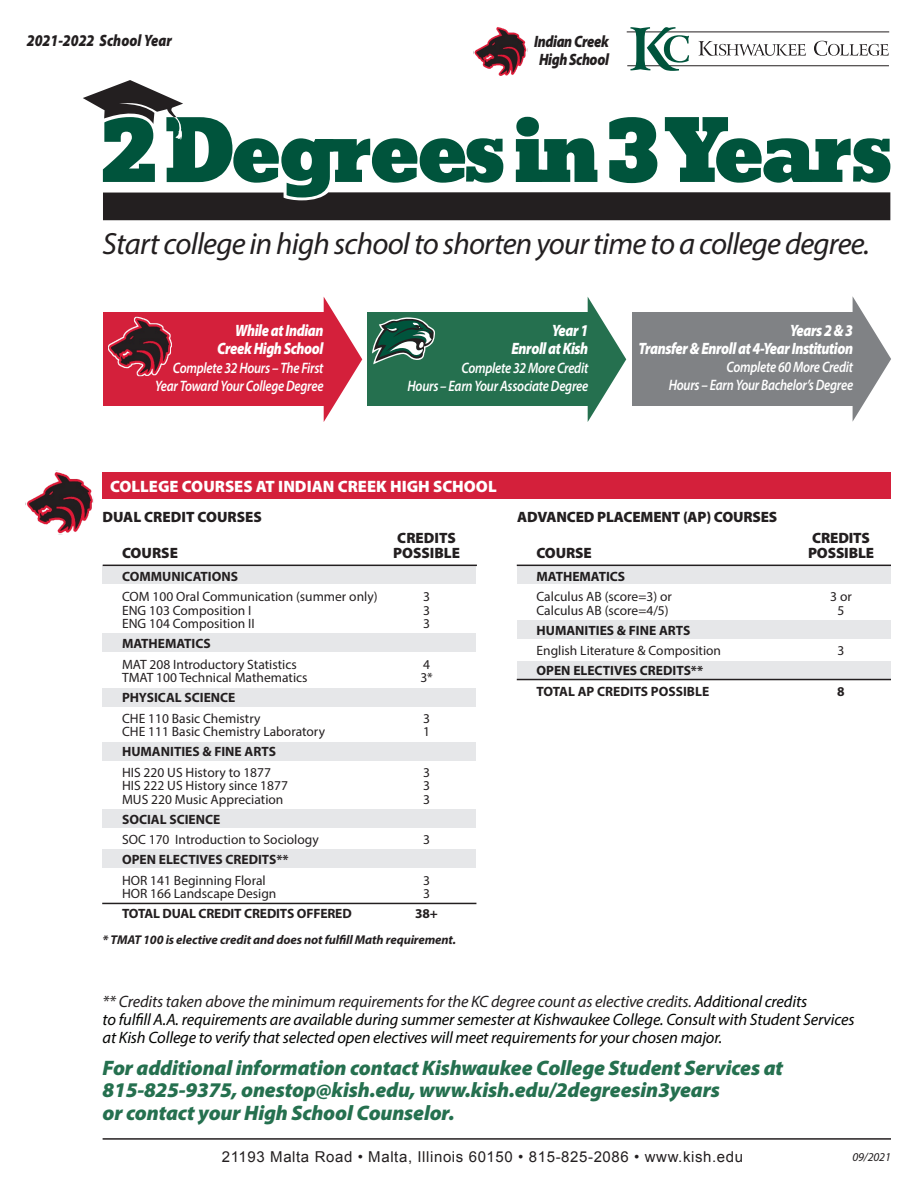
<style>
.page{position:relative;width:918px;height:1188px;background:#fff}
.page>*{position:absolute;margin:0;border:0;box-sizing:border-box;transform-origin:0 0}
.t1{font:italic 30.75px "Myriad Pro";letter-spacing:-.025em;color:#231f20}
.t2{font:italic 900 21px/22.5px "Myriad Pro";letter-spacing:-.01em;color:#25704f}
.t3{font:italic 16.5px/18px "Myriad Pro";letter-spacing:-.01em;color:#040503}
.t4{font:italic 900 16.5px/18px "Myriad Pro";letter-spacing:-.03em;color:#fff;text-align:right;scale:.85 1}
.t5{font:900 16.5px "Myriad Pro";color:#fff}
.t6{font:italic 900 16.5px/18px "Myriad Pro";letter-spacing:-.025em;color:#231f20;scale:.85 1}
.t7{font:italic 900 16.5px "Myriad Pro";color:#231f20;scale:.85 1}
.t8{font:italic 600 15.15px/18.1px "Myriad Pro";letter-spacing:-.02em;color:#fff;text-align:right;scale:.85 1}
.t9{font:900 15px "Myriad Pro";letter-spacing:-.01em;color:#231f20}
.t10{font:15px "Arial";letter-spacing:.04em;color:#231f20}
.t11{font:13.5px "Myriad Pro";color:#231f20}
.t12{font:700 13.5px "Myriad Pro";color:#231f20}
.t13{font:italic 700 12.75px "Myriad Pro";letter-spacing:-.01em;color:#231f20}
.t14{font:italic 12px "Myriad Pro";letter-spacing:-.01em;color:#231f20}
.s1{color:#231f20}
</style>
<div class="page">
<img style="left:25px;top:470px;width:69px;height:65px">
<hr style="left:103px;top:1138px;width:788px;height:2px;background:#231f20">
<div style="left:103px;top:472px;width:788px;height:27px;background:#d4203b"></div>
<div style="left:103px;top:566px;width:373px;height:18px;background:#e6e7e9"></div>
<div style="left:517px;top:566px;width:374px;height:18px;background:#e6e7e9"></div>
<div style="left:517px;top:621px;width:374px;height:18px;background:#e6e7e9"></div>
<div style="left:517px;top:661px;width:374px;height:19px;background:#e6e7e9"></div>
<div style="left:103px;top:634px;width:373px;height:18px;background:#e6e7e9"></div>
<div style="left:103px;top:689px;width:373px;height:18px;background:#e6e7e9"></div>
<div style="left:103px;top:743px;width:373px;height:18px;background:#e6e7e9"></div>
<div style="left:103px;top:809px;width:373px;height:18px;background:#e6e7e9"></div>
<hr style="left:517px;top:565px;width:374px;height:1px;background:#231f20">
<hr style="left:517px;top:679px;width:374px;height:1px;background:#231f20">
<hr style="left:103px;top:565px;width:374px;height:1px;background:#231f20">
<svg style="left:83px;top:80px;width:807px;height:140px"></svg>
<div style="left:103px;top:312px;width:222px;height:94px;background:#d4203b"></div>
<div style="left:367px;top:312px;width:222px;height:94px;background:#25704f"></div>
<svg style="left:324px;top:297px;width:38px;height:125px"></svg>
<svg style="left:588px;top:297px;width:38px;height:125px"></svg>
<img style="left:108px;top:316px;width:64px;height:61px">
<svg style="left:372px;top:317px;width:63px;height:47px"></svg>
<div style="left:632px;top:312px;width:222px;height:94px;background:#808285"></div>
<svg style="left:853px;top:297px;width:38px;height:124px"></svg>
<img style="left:473px;top:27px;width:55px;height:49px">
<hr style="left:627px;top:31px;width:262px;height:1px;background:#231f20">
<hr style="left:627px;top:65px;width:262px;height:1px;background:#231f20">
<svg style="left:699px;top:41px;width:107px;height:15px"></svg>
<svg style="left:814px;top:41px;width:75px;height:15px"></svg>
<svg style="left:630px;top:27px;width:59px;height:44px"></svg>
<div style="left:103px;top:849px;width:373px;height:19px;background:#e6e7e9"></div>
<hr style="left:102px;top:903px;width:374px;height:1px;background:#231f20">
<p class="t7" style="left:27px;top:30px;width:172px">2021-2022 School Year</p>
<p class="t6" style="left:534px;top:32px;width:89px">Indian Creek<br>High School</p>
<p class="t1" style="left:103px;top:225px;width:769px">Start college in high school to shorten your time to a college degree.</p>
<p class="t4" style="left:217px;top:321px;width:127px">While at Indian<br>Creek High School</p>
<p class="t8" style="left:155px;top:358px;width:200px">Complete 32 Hours – The First<br>Year Toward Your College Degree</p>
<p class="t4" style="left:512px;top:321px;width:92px">Year 1<br>Enroll at Kish</p>
<p class="t8" style="left:408px;top:358px;width:214px">Complete 32 More Credit<br>Hours – Earn Your Associate Degree</p>
<p class="t5" style="left:110px;top:475px;width:388px">COLLEGE COURSES AT INDIAN CREEK HIGH SCHOOL</p>
<p class="t4" style="left:639px;top:321px;width:254px">Years 2 &amp; 3<br>Transfer &amp; Enroll at 4-Year Institution</p>
<p class="t8" style="left:669px;top:358px;width:218px">Complete 60 More Credit<br>Hours – Earn Your Bachelor’s Degree</p>
<p class="t9" style="left:103px;top:507px;width:161px">DUAL CREDIT COURSES</p>
<p class="t9" style="left:517px;top:507px;width:262px">ADVANCED PLACEMENT (AP) COURSES</p>
<p class="t9" style="left:397px;top:528px;width:60px">CREDITS</p>
<p class="t9" style="left:812px;top:528px;width:59px">CREDITS</p>
<p class="t9" style="left:122px;top:543px;width:57px">COURSE</p>
<p class="t9" style="left:393px;top:543px;width:69px">POSSIBLE</p>
<p class="t12" style="left:122px;top:567px;width:117px">COMMUNICATIONS</p>
<p class="t11" style="left:122px;top:588px;width:257px">COM 100 Oral Communication (summer only)</p>
<p class="t11" style="left:423px;top:588px;width:8px">3</p>
<p class="t11" style="left:122px;top:602px;width:131px">ENG 103 Composition I</p>
<p class="t11" style="left:423px;top:602px;width:8px">3</p>
<p class="t11" style="left:122px;top:615px;width:134px">ENG 104 Composition II</p>
<p class="t11" style="left:423px;top:615px;width:8px">3</p>
<p class="t12" style="left:122px;top:635px;width:90px">MATHEMATICS</p>
<p class="t11" style="left:122px;top:656px;width:176px">MAT 208 Introductory Statistics</p>
<p class="t11" style="left:423px;top:656px;width:8px">4</p>
<p class="t11" style="left:122px;top:669px;width:187px">TMAT 100 Technical Mathematics</p>
<p class="t11" style="left:420px;top:669px;width:14px">3*</p>
<p class="t12" style="left:122px;top:689px;width:115px">PHYSICAL SCIENCE</p>
<p class="t11" style="left:122px;top:710px;width:140px">CHE 110 Basic Chemistry</p>
<p class="t11" style="left:423px;top:710px;width:8px">3</p>
<p class="t11" style="left:122px;top:723px;width:204px">CHE 111 Basic Chemistry Laboratory</p>
<p class="t11" style="left:423px;top:723px;width:8px">1</p>
<p class="t12" style="left:122px;top:743px;width:155px">HUMANITIES &amp; FINE ARTS</p>
<p class="t11" style="left:122px;top:764px;width:151px">HIS 220 US History to 1877</p>
<p class="t11" style="left:423px;top:764px;width:8px">3</p>
<p class="t11" style="left:122px;top:777px;width:167px">HIS 222 US History since 1877</p>
<p class="t11" style="left:423px;top:777px;width:8px">3</p>
<p class="t11" style="left:122px;top:791px;width:163px">MUS 220 Music Appreciation</p>
<p class="t11" style="left:423px;top:791px;width:8px">3</p>
<p class="t12" style="left:122px;top:810px;width:100px">SOCIAL SCIENCE</p>
<p class="t11" style="left:122px;top:831px;width:198px">SOC 170 Introduction to Sociology</p>
<p class="t11" style="left:423px;top:831px;width:8px">3</p>
<p class="t12" style="left:122px;top:851px;width:168px">OPEN ELECTIVES CREDITS**</p>
<p class="t11" style="left:122px;top:872px;width:145px">HOR 141 Beginning Floral</p>
<p class="t11" style="left:423px;top:872px;width:8px">3</p>
<p class="t11" style="left:122px;top:885px;width:156px">HOR 166 Landscape Design</p>
<p class="t11" style="left:423px;top:885px;width:8px">3</p>
<p class="t12" style="left:122px;top:905px;width:231px">TOTAL DUAL CREDIT CREDITS OFFERED</p>
<p class="t12" style="left:415px;top:905px;width:24px">38+</p>
<p class="t13" style="left:103px;top:932px;width:355px">* TMAT 100 is elective credit and does not fulfill Math requirement.</p>
<p class="t9" style="left:537px;top:543px;width:57px">COURSE</p>
<p class="t9" style="left:808px;top:543px;width:67px">POSSIBLE</p>
<p class="t12" style="left:537px;top:567px;width:90px">MATHEMATICS</p>
<p class="t11" style="left:537px;top:588px;width:137px">Calculus AB (score=3) or</p>
<p class="t11" style="left:830px;top:588px;width:23px">3 or</p>
<p class="t11" style="left:537px;top:602px;width:134px">Calculus AB (score=4/5)</p>
<p class="t11" style="left:838px;top:602px;width:8px">5</p>
<p class="t12" style="left:537px;top:621px;width:155px">HUMANITIES &amp; FINE ARTS</p>
<p class="t11" style="left:537px;top:642px;width:186px">English Literature &amp; Composition</p>
<p class="t11" style="left:838px;top:642px;width:8px">3</p>
<p class="t12" style="left:537px;top:662px;width:168px">OPEN ELECTIVES CREDITS**</p>
<p class="t12" style="left:537px;top:682px;width:174px">TOTAL AP CREDITS POSSIBLE</p>
<p class="t12" style="left:837px;top:682px;width:9px">8</p>
<p class="t3" style="left:103px;top:992px;width:754px"><span class="s1">** Credits taken above the minimum requirements for the KC degree count as elective credits.</span> Additional credits<br>to fulfill A.A. requirements are available during summer semester at Kishwaukee College. Consult with Student Services at Kish College to verify that selected open electives will meet requirements for your chosen major.</p>
<p class="t2" style="left:103px;top:1056px;width:682px">For additional information contact Kishwaukee College Student Services at<br>815-825-9375, onestop@kish.edu, www.kish.edu/2degreesin3years<br>or contact your High School Counselor.</p>
<p class="t10" style="left:222px;top:1146px;width:523px">21193 Malta Road • Malta, Illinois 60150 • 815-825-2086 • www.kish.edu</p>
<p class="t14" style="left:852px;top:1150px;width:40px">09/2021</p>
</div>
